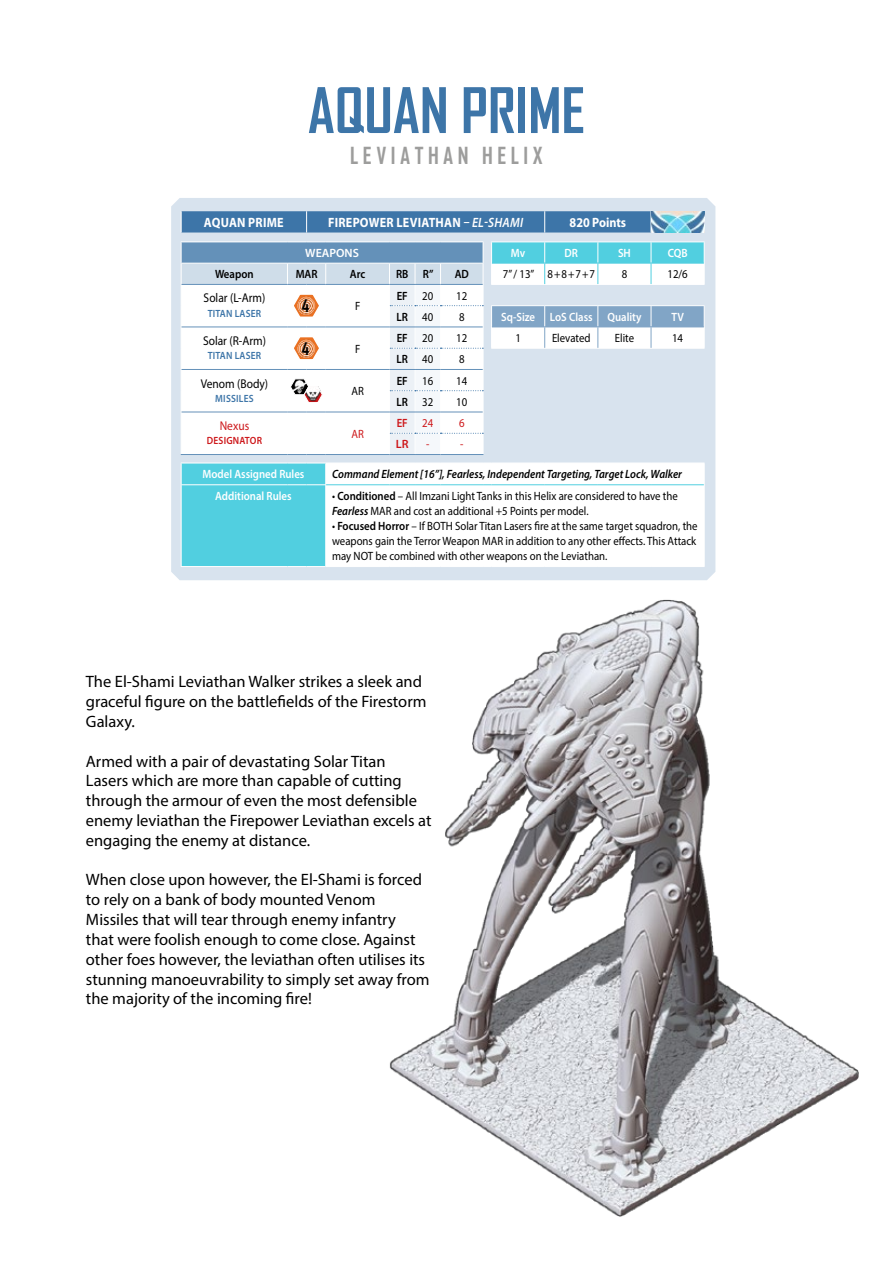
<style>
.page{position:relative;width:893px;height:1263px;background:#fff}
.page>*{position:absolute;margin:0;border:0;box-sizing:border-box;transform-origin:0 0}
.t1{font:700 60px "Agency FB";color:#3d75a8}
.t2{font:700 22.5px "Agency FB";letter-spacing:.2em;color:#9d9d9c}
.t3{font:16.5px/19.8px "Myriad Pro";color:#000}
.t4{font:700 16.5px "Agency FB";color:#000}
.t5{font:700 13.5px "Myriad Pro";letter-spacing:.02em;color:#fff;scale:.9 1}
.t6{font:700 13.5px "Myriad Pro";color:#fff;scale:.9 1}
.t7{font:12.75px "Myriad Pro";color:#000;scale:.9 1}
.t8{font:12.75px "Myriad Pro";color:#cd171a;scale:.9 1}
.t9{font:12px/15px "Myriad Pro";color:#000;scale:.9 1}
.t10{font:italic 600 12px "Myriad Pro";color:#000;scale:.9 1}
.t11{font:600 12px "Myriad Pro";color:#fff;scale:.9 1}
.t12{font:600 12px "Myriad Pro";color:#000;scale:.9 1}
.t13{font:600 12px "Myriad Pro";color:#fff}
.t14{font:12px "Myriad Pro";color:#cd171a;scale:.9 1}
.t15{font:600 12px "Myriad Pro";color:#cd171a;scale:.9 1}
.t16{font:600 12px "Myriad Pro";color:#cd171a}
.t17{font:600 10.5px "Myriad Pro";letter-spacing:.02em;color:#3d75a8;scale:.9 1}
.t18{font:600 10.5px "Myriad Pro";letter-spacing:.02em;color:#cd171a;scale:.9 1}
.s1{font-weight:600;font-style:italic}
.s2{font-weight:400}
.s3{font-weight:600}
</style>
<div class="page">
<div style="left:171px;top:198px;width:544px;height:382px;background:#d8e3ee"></div>
<svg style="left:181px;top:263px;width:523px;height:303px"></svg>
<hr style="left:491px;top:241px;width:54px;height:1px;background:#fff">
<hr style="left:545px;top:241px;width:53px;height:1px;background:#fff">
<hr style="left:598px;top:241px;width:53px;height:1px;background:#fff">
<hr style="left:651px;top:241px;width:54px;height:1px;background:#fff">
<hr style="left:491px;top:284px;width:54px;height:1px;background:#fff">
<hr style="left:545px;top:284px;width:53px;height:1px;background:#fff">
<hr style="left:598px;top:284px;width:53px;height:1px;background:#fff">
<hr style="left:651px;top:284px;width:54px;height:1px;background:#fff">
<hr style="left:491px;top:305px;width:54px;height:1px;background:#fff">
<hr style="left:545px;top:305px;width:53px;height:1px;background:#fff">
<hr style="left:598px;top:305px;width:53px;height:1px;background:#fff">
<hr style="left:651px;top:305px;width:54px;height:1px;background:#fff">
<hr style="left:491px;top:348px;width:54px;height:1px;background:#fff">
<hr style="left:545px;top:348px;width:53px;height:1px;background:#fff">
<hr style="left:598px;top:348px;width:53px;height:1px;background:#fff">
<hr style="left:651px;top:348px;width:54px;height:1px;background:#fff">
<hr style="left:326px;top:463px;width:63px;height:1px;background:#fff">
<svg style="left:389px;top:463px;width:52px;height:1px"></svg>
<hr style="left:441px;top:463px;width:42px;height:1px;background:#fff">
<hr style="left:492px;top:463px;width:53px;height:1px;background:#fff">
<hr style="left:545px;top:463px;width:53px;height:1px;background:#fff">
<hr style="left:598px;top:463px;width:53px;height:1px;background:#fff">
<hr style="left:651px;top:463px;width:54px;height:1px;background:#fff">
<svg style="left:704px;top:463px;width:1px;height:22px"></svg>
<hr style="left:704px;top:485px;width:1px;height:81px;background:#fff">
<hr style="left:326px;top:566px;width:63px;height:1px;background:#fff">
<svg style="left:389px;top:566px;width:52px;height:1px"></svg>
<hr style="left:441px;top:566px;width:42px;height:1px;background:#fff">
<hr style="left:492px;top:566px;width:53px;height:1px;background:#fff">
<hr style="left:545px;top:566px;width:53px;height:1px;background:#fff">
<hr style="left:598px;top:566px;width:53px;height:1px;background:#fff">
<hr style="left:651px;top:566px;width:54px;height:1px;background:#fff">
<div style="left:181px;top:463px;width:145px;height:104px;background:#51cfe0"></div>
<hr style="left:325px;top:485px;width:1px;height:81px;background:#fff">
<svg style="left:491px;top:306px;width:214px;height:42px"></svg>
<hr style="left:492px;top:327px;width:53px;height:1px;background:#81a5c6">
<hr style="left:545px;top:327px;width:53px;height:1px;background:#81a5c6">
<hr style="left:598px;top:327px;width:53px;height:1px;background:#81a5c6">
<hr style="left:651px;top:327px;width:53px;height:1px;background:#81a5c6">
<div style="left:181px;top:211px;width:470px;height:21px;background:#3d75a8"></div>
<svg style="left:491px;top:242px;width:214px;height:42px"></svg>
<hr style="left:326px;top:484px;width:63px;height:1px;background:#51cfe0">
<svg style="left:389px;top:484px;width:52px;height:1px"></svg>
<hr style="left:441px;top:484px;width:42px;height:1px;background:#51cfe0">
<hr style="left:492px;top:484px;width:53px;height:1px;background:#51cfe0">
<hr style="left:545px;top:484px;width:53px;height:1px;background:#51cfe0">
<hr style="left:598px;top:484px;width:53px;height:1px;background:#51cfe0">
<hr style="left:651px;top:484px;width:53px;height:1px;background:#51cfe0">
<img style="left:651px;top:211px;width:53px;height:21px">
<svg style="left:181px;top:241px;width:303px;height:214px"></svg>
<img style="left:389px;top:599px;width:470px;height:618px">
<h1 class="t1" style="left:308px;top:73px;width:279px">AQUAN PRIME</h1>
<h2 class="t2" style="left:350px;top:141px;width:194px">LEVIATHAN HELIX</h2>
<p class="t5" style="left:204px;top:214px;width:90px">AQUAN PRIME</p>
<p class="t5" style="left:328px;top:214px;width:218px">FIREPOWER LEVIATHAN <span class="s1">– EL-SHAMI</span></p>
<p class="t6" style="left:570px;top:214px;width:64px">820 Points</p>
<p class="t13" style="left:305px;top:245px;width:55px">WEAPONS</p>
<p class="t11" style="left:511px;top:245px;width:18px">Mv</p>
<p class="t11" style="left:565px;top:245px;width:17px">DR</p>
<p class="t11" style="left:618px;top:245px;width:16px">SH</p>
<p class="t11" style="left:668px;top:245px;width:24px">CQB</p>
<p class="t12" style="left:215px;top:267px;width:44px">Weapon</p>
<p class="t12" style="left:296px;top:267px;width:26px">MAR</p>
<p class="t12" style="left:350px;top:267px;width:19px">Arc</p>
<p class="t12" style="left:396px;top:267px;width:43px">RB R”</p>
<p class="t12" style="left:455px;top:267px;width:17px">AD</p>
<p class="t9" style="left:503px;top:267px;width:104px">7” / 13” 8 + 8 + 7 + 7</p>
<p class="t9" style="left:622px;top:267px;width:8px">8</p>
<p class="t9" style="left:667px;top:267px;width:24px">12/6</p>
<p class="t7" style="left:204px;top:290px;width:70px">Solar (L-Arm)</p>
<p class="t9" style="left:355px;top:298px;width:7px">F</p>
<p class="t12" style="left:397px;top:288px;width:42px">EF <span class="s2">20</span></p>
<p class="t9" style="left:456px;top:288px;width:14px">12</p>
<p class="t4" style="left:302px;top:296px;width:9px">4</p>
<p class="t4" style="left:302px;top:338px;width:9px">4</p>
<p class="t17" style="left:208px;top:307px;width:61px">TITAN LASER</p>
<p class="t12" style="left:397px;top:309px;width:42px">LR <span class="s2">40</span></p>
<p class="t9" style="left:459px;top:309px;width:8px">8</p>
<p class="t11" style="left:501px;top:309px;width:157px">Sq-Size LoS Class Quality</p>
<p class="t11" style="left:671px;top:309px;width:15px">TV</p>
<p class="t7" style="left:203px;top:333px;width:71px">Solar (R-Arm)</p>
<p class="t9" style="left:355px;top:341px;width:7px">F</p>
<p class="t12" style="left:397px;top:330px;width:42px">EF <span class="s2">20</span></p>
<p class="t9" style="left:456px;top:330px;width:14px">12</p>
<p class="t9" style="left:515px;top:330px;width:8px">1</p>
<p class="t9" style="left:552px;top:330px;width:44px">Elevated</p>
<p class="t9" style="left:615px;top:330px;width:23px">Elite</p>
<p class="t9" style="left:672px;top:330px;width:14px">14</p>
<p class="t17" style="left:208px;top:349px;width:61px">TITAN LASER</p>
<p class="t12" style="left:397px;top:352px;width:42px">LR <span class="s2">40</span></p>
<p class="t9" style="left:459px;top:352px;width:8px">8</p>
<p class="t7" style="left:201px;top:375px;width:76px">Venom (Body)</p>
<p class="t9" style="left:351px;top:383px;width:15px">AR</p>
<p class="t12" style="left:397px;top:373px;width:42px">EF <span class="s2">16</span></p>
<p class="t9" style="left:456px;top:373px;width:14px">14</p>
<p class="t17" style="left:215px;top:392px;width:44px">MISSILES</p>
<p class="t12" style="left:397px;top:394px;width:42px">LR <span class="s2">32</span></p>
<p class="t9" style="left:456px;top:394px;width:14px">10</p>
<p class="t8" style="left:220px;top:418px;width:34px">Nexus</p>
<p class="t14" style="left:351px;top:426px;width:15px">AR</p>
<p class="t15" style="left:397px;top:415px;width:42px">EF <span class="s2">24</span></p>
<p class="t14" style="left:459px;top:416px;width:8px">6</p>
<p class="t18" style="left:207px;top:434px;width:63px">DESIGNATOR</p>
<p class="t16" style="left:396px;top:437px;width:14px">LR</p>
<p class="t14" style="left:426px;top:437px;width:5px">-</p>
<p class="t14" style="left:460px;top:437px;width:5px">-</p>
<p class="t11" style="left:202px;top:467px;width:115px">Model Assigned Rules</p>
<p class="t10" style="left:332px;top:467px;width:390px">Command Element [16”], Fearless, Independent Targeting, Target Lock, Walker</p>
<p class="t11" style="left:215px;top:488px;width:87px">Additional Rules</p>
<p class="t9" style="left:332px;top:488px;width:386px">• <span class="s3">Conditioned</span> – All Imzani Light Tanks in this Helix are considered to have the<br><span class="s1">Fearless</span> MAR and cost an additional +5 Points per model.</p>
<p class="t9" style="left:332px;top:518px;width:408px;text-align:justify">• <span class="s3">Focused Horror</span> – If BOTH Solar Titan Lasers fire at the same target squadron, the weapons gain the Terror Weapon MAR in addition to any other effects. This Attack may NOT be combined with other weapons on the Leviathan.</p>
<p class="t3" style="left:86px;top:672px;width:342px">The El-Shami Leviathan Walker strikes a sleek and graceful figure on the battlefields of the Firestorm<br>Galaxy.</p>
<p class="t3" style="left:86px;top:751px;width:347px">Armed with a pair of devastating Solar Titan Lasers which are more than capable of cutting through the armour of even the most defensible enemy leviathan the Firepower Leviathan excels at engaging the enemy at distance.</p>
<p class="t3" style="left:86px;top:870px;width:345px">When close upon however, the El-Shami is forced to rely on a bank of body mounted Venom Missiles that will tear through enemy infantry<br>that were foolish enough to come close. Against other foes however, the leviathan often utilises its stunning manoeuvrability to simply set away from the majority of the incoming fire!</p>
</div>
